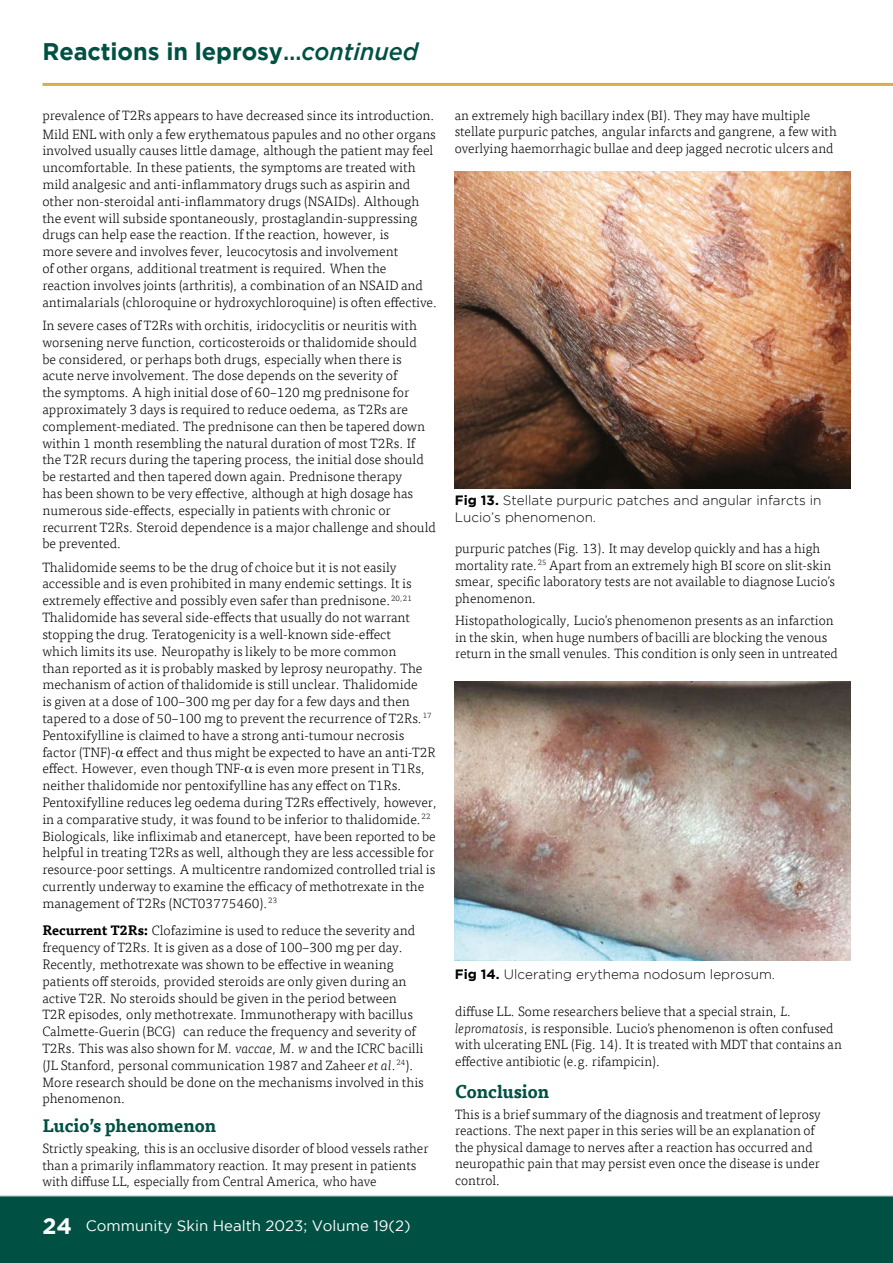
<style>
.page{position:relative;width:893px;height:1263px;background:#fff}
.page>*{position:absolute;margin:0;border:0;box-sizing:border-box;transform-origin:0 0}
.t1{font:700 24px "Gotham";letter-spacing:-.005em;color:#005143}
.t2{font:700 18px "Tisa Offc";letter-spacing:-.005em;color:#005143}
.t3{font:15px "Gotham";color:#fff}
.t4{font:300 13.5px/16.8px "Tisa Offc";color:#000}
.t5{font:300 13.5px/16.5px "Gotham";color:#000}
.s1{font-weight:500}
.s2{font-weight:500;font-style:italic}
.s3{font-family:"Times";font-weight:400}
.s4{font-weight:700}
.s5{font-style:italic}
.s6{font-weight:700;font-size:22.5px}
</style>
<div class="page">
<div style="left:0;top:1195px;width:893px;height:68px;background:#005143"></div>
<hr style="left:43px;top:83px;width:850px;height:3px;background:#d8b046">
<img style="left:455px;top:171px;width:395px;height:317px">
<img style="left:455px;top:681px;width:395px;height:280px">
<h1 class="t1" style="left:43px;top:38px;width:377px">Reactions in leprosy<span class="s1">…</span><span class="s2">continued</span></h1>
<p class="t4" style="left:42px;top:106px;width:395px;line-height:18.9px">prevalence of T2Rs appears to have decreased since its introduction.<br>Mild ENL with only a few erythematous papules and no other organs</p>
<p class="t4" style="left:42px;top:143px;width:397px">involved usually causes little damage, although the patient may feel uncomfortable. In these patients, the symptoms are treated with mild analgesic and anti-inflammatory drugs such as aspirin and other non-steroidal anti-inflammatory drugs (NSAIDs). Although the event will subside spontaneously, prostaglandin-suppressing drugs can help ease the reaction. If the reaction, however, is<br>more severe and involves fever, leucocytosis and involvement<br>of other organs, additional treatment is required. When the reaction involves joints (arthritis), a combination of an NSAID and antimalarials (chloroquine or hydroxychloroquine) is often effective.</p>
<p class="t4" style="left:42px;top:317px;width:395px">In severe cases of T2Rs with orchitis, iridocyclitis or neuritis with worsening nerve function, corticosteroids or thalidomide should<br>be considered, or perhaps both drugs, especially when there is acute nerve involvement. The dose depends on the severity of<br>the symptoms. A high initial dose of 60–120 mg prednisone for approximately 3 days is required to reduce oedema, as T2Rs are complement-mediated. The prednisone can then be tapered down within 1 month resembling the natural duration of most T2Rs. If the T2R recurs during the tapering process, the initial dose should be restarted and then tapered down again. Prednisone therapy<br>has been shown to be very effective, although at high dosage has numerous side-effects, especially in patients with chronic or recurrent T2Rs. Steroid dependence is a major challenge and should be prevented.</p>
<p class="t4" style="left:42px;top:559px;width:397px">Thalidomide seems to be the drug of choice but it is not easily accessible and is even prohibited in many endemic settings. It is extremely effective and possibly even safer than prednisone.<sup>20,21<br></sup>Thalidomide has several side-effects that usually do not warrant stopping the drug. Teratogenicity is a well-known side-effect<br>which limits its use. Neuropathy is likely to be more common<br>than reported as it is probably masked by leprosy neuropathy. The mechanism of action of thalidomide is still unclear. Thalidomide<br>is given at a dose of 100–300 mg per day for a few days and then tapered to a dose of 50–100 mg to prevent the recurrence of T2Rs.<sup>17<br></sup>Pentoxifylline is claimed to have a strong anti-tumour necrosis factor (TNF)-<span class="s3">α</span> effect and thus might be expected to have an anti-T2R effect. However, even though TNF-<span class="s3">α</span> is even more present in T1Rs, neither thalidomide nor pentoxifylline has any effect on T1Rs.<br>Pentoxifylline reduces leg oedema during T2Rs effectively, however, in a comparative study, it was found to be inferior to thalidomide.<sup>22<br></sup>Biologicals, like infliximab and etanercept, have been reported to be helpful in treating T2Rs as well, although they are less accessible for resource-poor settings. A multicentre randomized controlled trial is currently underway to examine the efficacy of methotrexate in the management of T2Rs (NCT03775460).<sup>23</sup></p>
<p class="t4" style="left:42px;top:923px;width:383px"><span class="s4">Recurrent T2Rs:</span> Clofazimine is used to reduce the severity and frequency of T2Rs. It is given as a dose of 100–300 mg per day.<br>Recently, methotrexate was shown to be effective in weaning patients off steroids, provided steroids are only given during an active T2R. No steroids should be given in the period between<br>T2R episodes, only methotrexate. Immunotherapy with bacillus Calmette-Guerin (BCG) can reduce the frequency and severity of T2Rs. This was also shown for <span class="s5">M. vaccae, M. w</span> and the ICRC bacilli (JL Stanford, personal communication 1987 and Zaheer <span class="s5">et al</span>.<sup>24</sup>).<br>More research should be done on the mechanisms involved in this phenomenon.</p>
<h2 class="t2" style="left:42px;top:1114px;width:175px">Lucio’s phenomenon</h2>
<p class="t4" style="left:42px;top:1140px;width:388px">Strictly speaking, this is an occlusive disorder of blood vessels rather than a primarily inflammatory reaction. It may present in patients with diffuse LL, especially from Central America, who have</p>
<p class="t3" style="left:43px;top:1217px;width:370px"><span class="s6">24</span> Community Skin Health 2023; Volume 19(2)</p>
<p class="t4" style="left:455px;top:107px;width:383px">an extremely high bacillary index (BI). They may have multiple stellate purpuric patches, angular infarcts and gangrene, a few with overlying haemorrhagic bullae and deep jagged necrotic ulcers and</p>
<p class="t5" style="left:455px;top:492px;width:368px"><span class="s4">Fig 13.</span> Stellate purpuric patches and angular infarcts in<br>Lucio’s phenomenon.</p>
<p class="t4" style="left:455px;top:541px;width:381px">purpuric patches (Fig. 13). It may develop quickly and has a high mortality rate.<sup>25</sup> Apart from an extremely high BI score on slit-skin smear, specific laboratory tests are not available to diagnose Lucio’s phenomenon.</p>
<p class="t4" style="left:455px;top:613px;width:384px">Histopathologically, Lucio’s phenomenon presents as an infarction in the skin, when huge numbers of bacilli are blocking the venous return in the small venules. This condition is only seen in untreated</p>
<p class="t5" style="left:455px;top:965px;width:322px"><span class="s4">Fig 14.</span> Ulcerating erythema nodosum leprosum.</p>
<p class="t4" style="left:455px;top:1004px;width:388px">diffuse LL. Some researchers believe that a special strain, <span class="s5">L. lepromatosis</span>, is responsible. Lucio’s phenomenon is often confused with ulcerating ENL (Fig. 14). It is treated with MDT that contains an effective antibiotic (e.g. rifampicin).</p>
<h2 class="t2" style="left:455px;top:1081px;width:96px">Conclusion</h2>
<p class="t4" style="left:455px;top:1106px;width:367px">This is a brief summary of the diagnosis and treatment of leprosy reactions. The next paper in this series will be an explanation of the physical damage to nerves after a reaction has occurred and neuropathic pain that may persist even once the disease is under control.</p>
</div>
